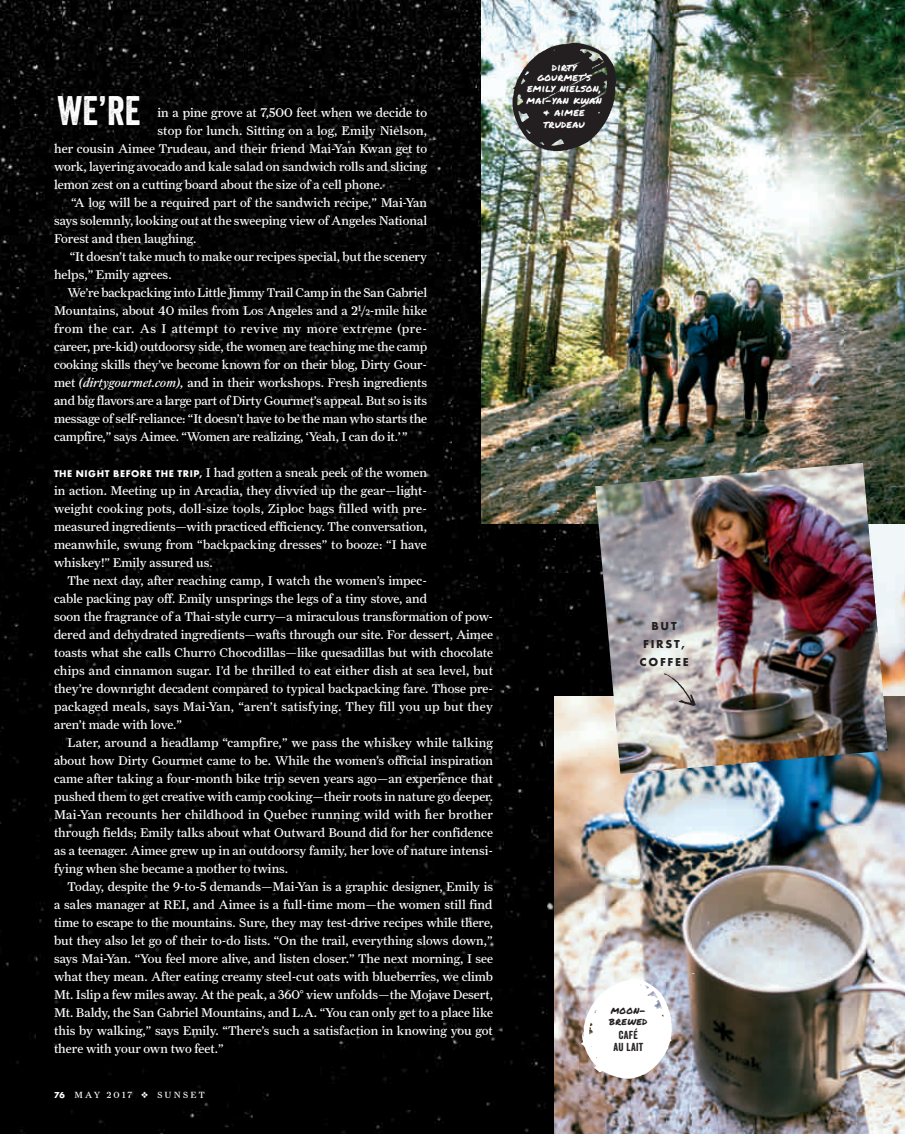
<style>
.page{position:relative;width:905px;height:1134px;background:#fff}
.page>*{position:absolute;margin:0;border:0;box-sizing:border-box;transform-origin:0 0}
.t1{font:40.05px "Veneer";color:#fff}
.t2{font:12.75px/18px "Farnham Text Regular LF";color:#fff;text-align:justify}
.t3{font:12.75px "Farnham Text Regular LF";letter-spacing:.045em;color:#fff}
.t4{font:700 12px/18px "Futura";letter-spacing:.15em;color:#231f20;text-align:center}
.t5{font:11.25px/11.2px "Veneer";letter-spacing:.03em;color:#231f20;text-align:center}
.t6{font:10.5px/10.5px "Permanent Marker";letter-spacing:.03em;color:#fff;text-align:center}
.t7{font:10.5px/11.2px "Permanent Marker";letter-spacing:.03em;color:#231f20}
.t8{font:9px "Farnham Display";letter-spacing:.25em;color:#fff}
.s1{font-size:8.1px}
.s2{font-family:"Farnham Text Regular Ital LF"}
.s3{font-family:"Futura";font-weight:700;font-size:10.2px}
.s4{font-family:"Futura";font-weight:700}
</style>
<div class="page">
<img style="left:0;top:0;width:595px;height:1134px">
<img style="left:888px;top:523px;width:16px;height:173px">
<img style="left:481px;top:0;width:423px;height:523px">
<img style="left:554px;top:696px;width:350px;height:438px">
<img style="left:595px;top:463px;width:293px;height:311px">
<img style="left:511px;top:34px;width:112px;height:119px">
<img style="left:658px;top:667px;width:45px;height:43px">
<img style="left:561px;top:973px;width:137px;height:112px">
<svg style="left:358px;top:305px;width:11px;height:10px"></svg>
<h1 class="t1" style="left:58px;top:86px;width:84px">WE’RE</h1>
<p class="t2" style="left:157px;top:103px;width:271px">in a pine grove at 7,500 feet when we decide to</p>
<p class="t2" style="left:157px;top:121px;width:271px">stop for lunch. Sitting on a log, Emily Nielson,</p>
<p class="t2" style="left:54px;top:139px;width:375px">her cousin Aimee Trudeau, and their friend Mai-Yan Kwan get to</p>
<p class="t2" style="left:54px;top:157px;width:374px">work, layering avocado and kale salad on sandwich rolls and slicing</p>
<p class="t2" style="left:54px;top:175px;width:330px">lemon zest on a cutting board about the size of a cell phone.</p>
<p class="t2" style="left:71px;top:193px;width:357px">“A log will be a required part of the sandwich recipe,” Mai-Yan</p>
<p class="t2" style="left:54px;top:211px;width:374px">says solemnly, looking out at the sweeping view of Angeles National</p>
<p class="t2" style="left:54px;top:229px;width:144px">Forest and then laughing.</p>
<p class="t2" style="left:70px;top:247px;width:359px">“It doesn’t take much to make our recipes special, but the scenery</p>
<p class="t2" style="left:54px;top:266px;width:119px">helps,” Emily agrees.</p>
<p class="t2" style="left:68px;top:284px;width:361px">We’re backpacking into Little Jimmy Trail Camp in the San Gabriel</p>
<p class="t2" style="left:54px;top:302px;width:374px">Mountains, about 40 miles from Los Angeles and a 2<sup>1</sup>/<span class="s1">2</span>-mile hike</p>
<p class="t3" style="left:54px;top:321px;width:374px">from the car. As I attempt to revive my more extreme (pre-</p>
<p class="t2" style="left:54px;top:337px;width:374px">career, pre-kid) outdoorsy side, the women are teaching me the camp</p>
<p class="t2" style="left:54px;top:355px;width:374px">cooking skills they’ve become known for on their blog, Dirty Gour-</p>
<p class="t2" style="left:54px;top:373px;width:374px">met <span class="s2">(dirtygourmet.com),</span> and in their workshops. Fresh ingredients</p>
<p class="t2" style="left:54px;top:391px;width:374px">and big flavors are a large part of Dirty Gourmet’s appeal. But so is its</p>
<p class="t2" style="left:54px;top:409px;width:374px">message of self-reliance: “It doesn’t have to be the man who starts the</p>
<p class="t2" style="left:54px;top:427px;width:355px">campfire,” says Aimee. “Women are realizing, ‘Yeah, I can do it.’”</p>
<p class="t2" style="left:54px;top:463px;width:374px"><span class="s3">THE NIGHT BEFORE THE TRIP,</span> I had gotten a sneak peek of the women in action. Meeting up in Arcadia, they divvied up the gear—light&shy;weight cooking pots, doll-size tools, Ziploc bags filled with pre&shy;measured ingredients—with practiced efficiency. The conversation, meanwhile, swung from “backpacking dresses” to booze: “I have whiskey!” Emily assured us.</p>
<p class="t2" style="left:54px;top:571px;width:440px;text-align:left;text-indent:14px">The next day, after reaching camp, I watch the women’s impec-<br>cable packing pay off. Emily unsprings the legs of a tiny stove, and<br>soon the fragrance of a Thai-style curry—a miraculous transformation of pow&shy;dered and dehydrated ingredients—wafts through our site. For dessert, Aimee toasts what she calls Churro Chocodillas—like quesadillas but with chocolate chips and cinnamon sugar. I’d be thrilled to eat either dish at sea level, but they’re downright decadent compared to typical backpacking fare. Those pre&shy;packaged meals, says Mai-Yan, “aren’t satisfying. They fill you up but they aren’t made with love.”</p>
<p class="t2" style="left:54px;top:734px;width:440px;text-indent:14px">Later, around a headlamp “campfire,” we pass the whiskey while talking about how Dirty Gourmet came to be. While the women’s official inspiration came after taking a four-month bike trip seven years ago—an experience that pushed them to get creative with camp cooking—their roots in nature go deeper.<br>Mai-Yan recounts her childhood in Quebec running wild with her brother through fields; Emily talks about what Outward Bound did for her confidence as a teenager. Aimee grew up in an outdoorsy family, her love of nature intensi&shy;fying when she became a mother to twins.</p>
<p class="t2" style="left:54px;top:878px;width:440px;text-indent:14px">Today, despite the 9-to-5 demands—Mai-Yan is a graphic designer, Emily is a sales manager at REI, and Aimee is a full-time mom—the women still find time to escape to the mountains. Sure, they may test-drive recipes while there, but they also let go of their to-do lists. “On the trail, everything slows down,” says Mai-Yan. “You feel more alive, and listen closer.” The next morning, I see what they mean. After eating creamy steel-cut oats with blueberries, we climb Mt. Islip a few miles away. At the peak, a 360° view unfolds—the Mojave Desert, Mt. Baldy, the San Gabriel Mountains, and L.A. “You can only get to a place like this by walking,” says Emily. “There’s such a satisfaction in knowing you got there with your own two feet.”</p>
<p class="t8" style="left:54px;top:1090px;width:152px"><span class="s4">76</span> MAY 2017 ❖ SUNSET</p>
<p class="t6" style="left:527px;top:61px;width:76px">DIRTY<br>GOURMET’S<br>EMILY NIELSON,</p>
<p class="t6" style="left:526px;top:94px;width:77px;line-height:12px">MAI-YAN KWAN &amp; AIMEE<br>TRUDEAU</p>
<p class="t4" style="left:639px;top:617px;width:51px">BUT<br>FIRST,<br>COFFEE</p>
<p class="t7" style="left:609px;top:1004px;width:40px">MOON-<br>BREWED</p>
<p class="t5" style="left:613px;top:1030px;width:31px">CAFÉ<br>AU LAIT</p>
</div>
